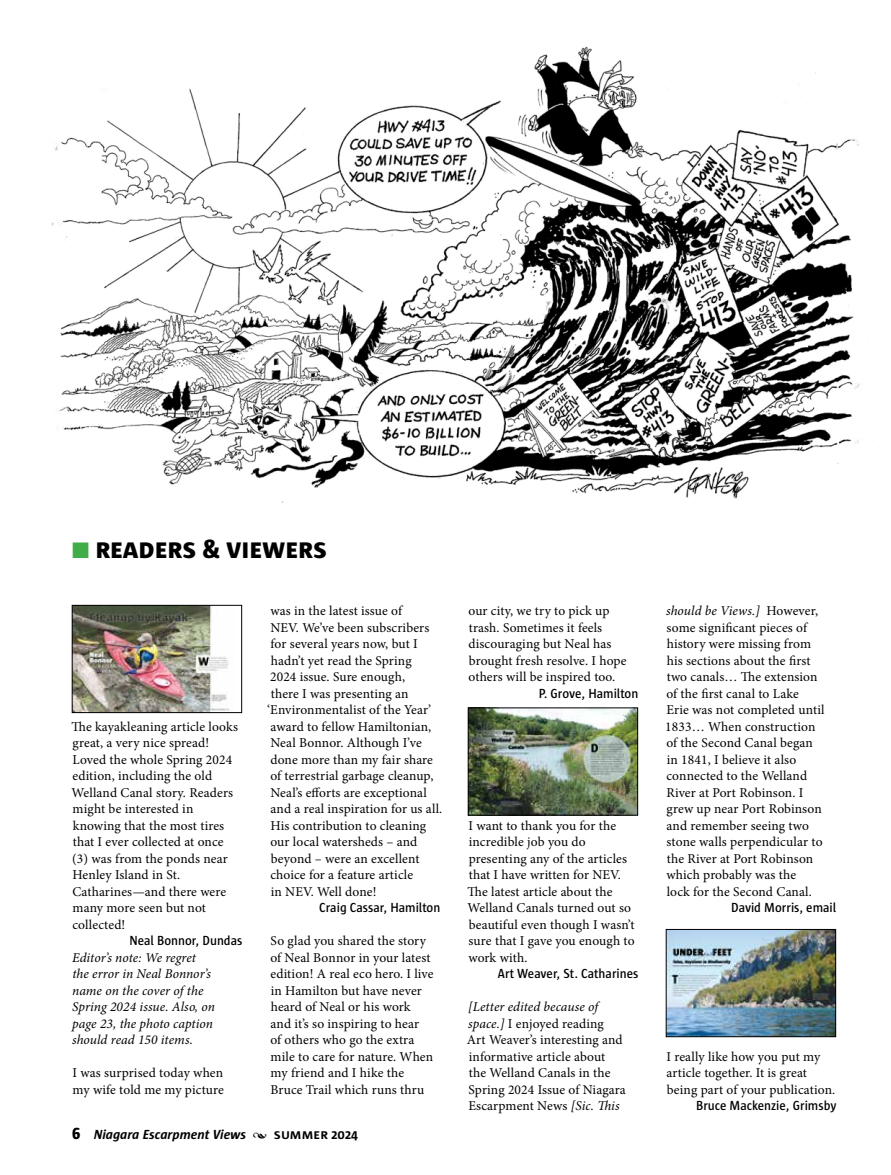
<style>
.page{position:relative;width:891px;height:1175px;background:#fff}
.page>*{position:absolute;margin:0;border:0;box-sizing:border-box;transform-origin:0 0}
.t1{font:800 27px "Sun";color:#000}
.t2{font:13.5px/16.5px "Minion Pro";letter-spacing:.005em;color:#000}
.t3{font:italic 13.5px/16.5px "Minion Pro";color:#000}
.t4{font:600 13.5px "Sun";color:#000;scale:.95 1}
.t5{font:italic 700 13.5px "Sun";color:#000}
.s1{color:#41ad49}
.s2{font-weight:800;font-style:normal;font-size:16.5px}
.s3{font-family:"Minion Pro";font-weight:400;font-style:normal}
.s4{font-style:normal}
.s5{font-style:italic}
</style>
<div class="page">
<img style="left:668px;top:931px;width:166px;height:103px">
<div style="left:666px;top:929px;width:170px;height:107px;border:1px solid #000"></div>
<img style="left:470px;top:709px;width:166px;height:104px">
<div style="left:468px;top:707px;width:170px;height:108px;border:1px solid #000"></div>
<img style="left:74px;top:607px;width:156px;height:103px">
<div style="left:72px;top:605px;width:170px;height:107px;border:1px solid #000"></div>
<img style="left:52px;top:46px;width:808px;height:457px">
<h1 class="t1" style="left:72px;top:534px;width:256px"><span class="s1">■</span> readers &amp; viewers</h1>
<p class="t2" style="left:71px;top:718px;width:168px">The kayakleaning article looks great, a very nice spread!<br>Loved the whole Spring 2024 edition, including the old<br>Welland Canal story. Readers might be interested in knowing that the most tires that I ever collected at once (3) was from the ponds near<br>Henley Island in St.<br>Catharines—and there were many more seen but not collected!</p>
<p class="t4" style="left:129px;top:933px;width:121px">Neal Bonnor, Dundas</p>
<p class="t3" style="left:72px;top:949px;width:144px">Editor’s note: We regret the error in Neal Bonnor’s name on the cover of the<br>Spring 2024 issue. Also, on page 23, the photo caption should read 150 items.</p>
<p class="t2" style="left:72px;top:1064px;width:153px">I was surprised today when my wife told me my picture</p>
<p class="t2" style="left:267px;top:602px;width:176px">was in the latest issue of<br>NEV. We’ve been subscribers for several years now, but I hadn’t yet read the Spring<br>2024 issue. Sure enough,<br>there I was presenting an ‘Environmentalist of the Year’ award to fellow Hamiltonian,<br>Neal Bonnor. Although I’ve done more than my fair share of terrestrial garbage cleanup,<br>Neal’s efforts are exceptional and a real inspiration for us all.<br>His contribution to cleaning our local watersheds – and beyond – were an excellent choice for a feature article<br>in NEV. Well done!</p>
<p class="t4" style="left:319px;top:900px;width:129px">Craig Cassar, Hamilton</p>
<p class="t2" style="left:270px;top:933px;width:165px">So glad you shared the story of Neal Bonnor in your latest edition! A real eco hero. I live in Hamilton but have never heard of Neal or his work and it’s so inspiring to hear<br>of others who go the extra mile to care for nature. When my friend and I hike the<br>Bruce Trail which runs thru</p>
<p class="t5" style="left:72px;top:1126px;width:288px"><span class="s2">6</span> Niagara Escarpment Views <span class="s3">•</span> <span class="s4">summer 2024</span></p>
<p class="t2" style="left:468px;top:603px;width:160px">our city, we try to pick up trash. Sometimes it feels discouraging but Neal has brought fresh resolve. I hope others will be inspired too.</p>
<p class="t4" style="left:539px;top:686px;width:106px">P. Grove, Hamilton</p>
<p class="t2" style="left:467px;top:817px;width:169px">I want to thank you for the incredible job you do presenting any of the articles that I have written for NEV.<br>The latest article about the<br>Welland Canals turned out so beautiful even though I wasn’t sure that I gave you enough to work with.</p>
<p class="t4" style="left:498px;top:966px;width:149px">Art Weaver, St. Catharines</p>
<p class="t2" style="left:467px;top:999px;width:161px"><span class="s5">[Letter edited because of space.]</span> I enjoyed reading<br>Art Weaver’s interesting and informative article about<br>the Welland Canals in the<br>Spring 2024 Issue of Niagara<br>Escarpment News <span class="s5">[Sic. This</span></p>
<p class="t2" style="left:665px;top:602px;width:161px"><span class="s5">should be Views.]</span> However, some significant pieces of history were missing from his sections about the first two canals… The extension of the first canal to Lake<br>Erie was not completed until<br>1833… When construction of the Second Canal began in 1841, I believe it also connected to the Welland<br>River at Port Robinson. I grew up near Port Robinson and remember seeing two stone walls perpendicular to the River at Port Robinson which probably was the<br>lock for the Second Canal.</p>
<p class="t4" style="left:731px;top:900px;width:112px">David Morris, email</p>
<p class="t2" style="left:666px;top:1048px;width:170px">I really like how you put my article together. It is great being part of your publication.</p>
<p class="t4" style="left:696px;top:1098px;width:149px">Bruce Mackenzie, Grimsby</p>
</div>
